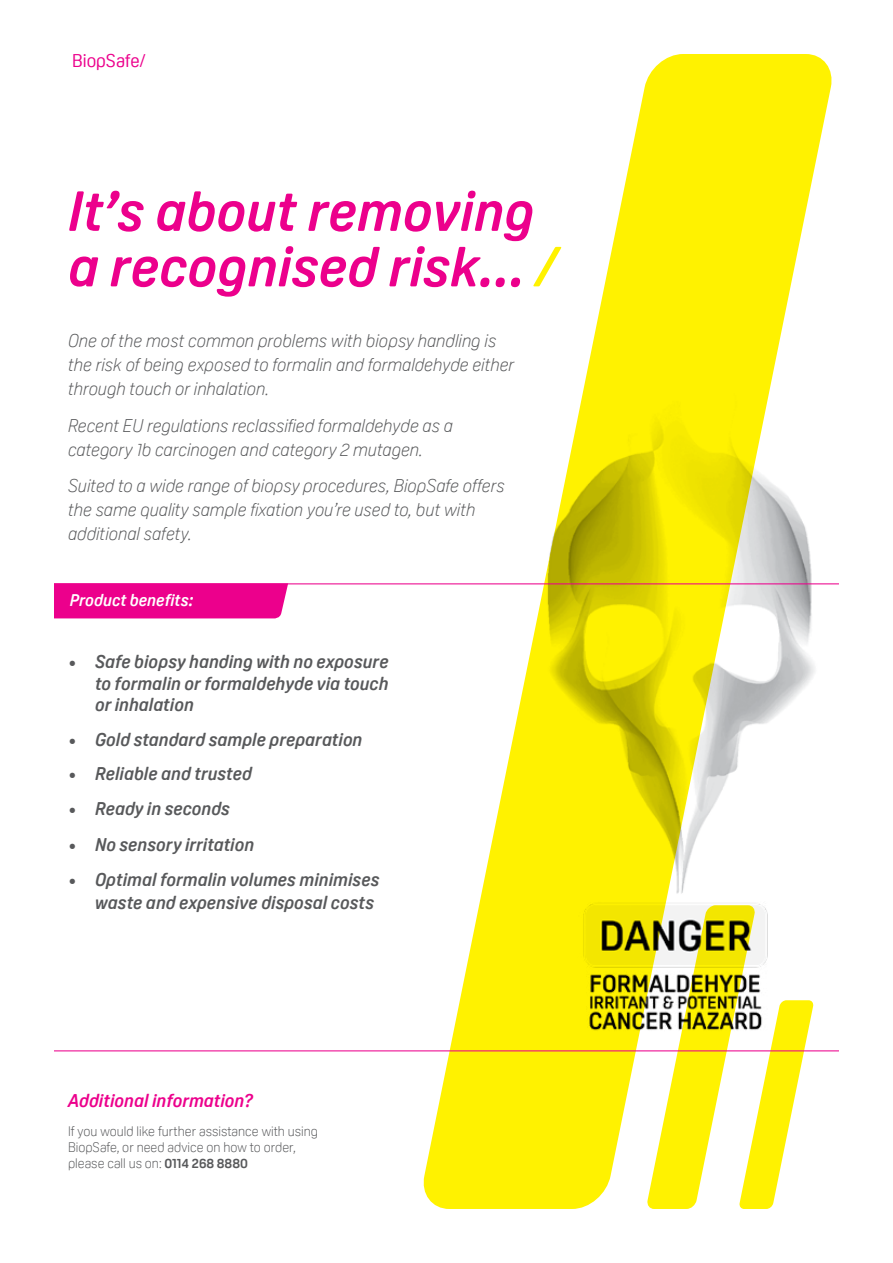
<style>
.page{position:relative;width:893px;height:1263px;background:#fff}
.page>*{position:absolute;margin:0;border:0;box-sizing:border-box;transform-origin:0 0}
.t1{font:italic 700 55.5px/55.5px "Oscine Trial";color:#ec008c}
.t2{font:italic 300 18px/24px "Oscine Trial";color:#58595b}
.t3{font:italic 700 18px/21.6px "Oscine Trial";color:#58595b;text-align:justify}
.t4{font:italic 700 18px "Oscine Trial";color:#ec008c}
.t5{font:18px "Oscine Trial";color:#ec008c}
.t6{font:italic 700 16.5px "Oscine Trial";color:#fff}
.t7{font:300 13.5px/16.2px "Oscine Trial";color:#58595b}
.s1{color:#fff200}
.s2{font-weight:700}
</style>
<div class="page">
<svg style="left:421px;top:54px;width:413px;height:1155px"></svg>
<svg style="left:647px;top:905px;width:167px;height:304px"></svg>
<div style="left:54px;top:584px;width:234px;height:34px;background:#ec008c"></div>
<hr style="left:54px;top:1050px;width:785px;height:1px;background:#ec008c">
<hr style="left:54px;top:583px;width:785px;height:1px;background:#ec008c">
<img style="left:562px;top:868px;width:234px;height:181px">
<p class="t5" style="left:72px;top:50px;width:75px">BiopSafe/</p>
<h1 class="t1" style="left:68px;top:184px;width:490px">It’s about removing a recognised risk... <span class="s1">/</span></h1>
<p class="t2" style="left:68px;top:328px;width:448px">One of the most common problems with biopsy handling is the risk of being exposed to formalin and formaldehyde either through touch or inhalation.</p>
<p class="t2" style="left:68px;top:413px;width:386px">Recent EU regulations reclassified formaldehyde as a category 1b carcinogen and category 2 mutagen.</p>
<p class="t2" style="left:68px;top:474px;width:438px">Suited to a wide range of biopsy procedures, BiopSafe offers the same quality sample fixation you’re used to, but with additional safety.</p>
<p class="t6" style="left:70px;top:591px;width:125px">Product benefits:</p>
<p class="t3" style="left:95px;top:651px;width:295px;text-indent:-27px">• Safe biopsy handing with no exposure to formalin or formaldehyde via touch or inhalation</p>
<p class="t3" style="left:68px;top:729px;width:296px">• Gold standard sample preparation</p>
<p class="t3" style="left:68px;top:763px;width:185px">• Reliable and trusted</p>
<p class="t3" style="left:68px;top:798px;width:163px">• Ready in seconds</p>
<p class="t3" style="left:68px;top:834px;width:188px">• No sensory irritation</p>
<p class="t3" style="left:68px;top:868px;width:313px;line-height:22.5px;text-align:right">• Optimal formalin volumes minimises waste and expensive disposal costs</p>
<p class="t4" style="left:68px;top:1090px;width:187px">Additional information?</p>
<p class="t7" style="left:68px;top:1123px;width:252px">If you would like further assistance with using<br>BiopSafe, or need advice on how to order, please call us on: <span class="s2">0114 268 8880</span></p>
</div>
